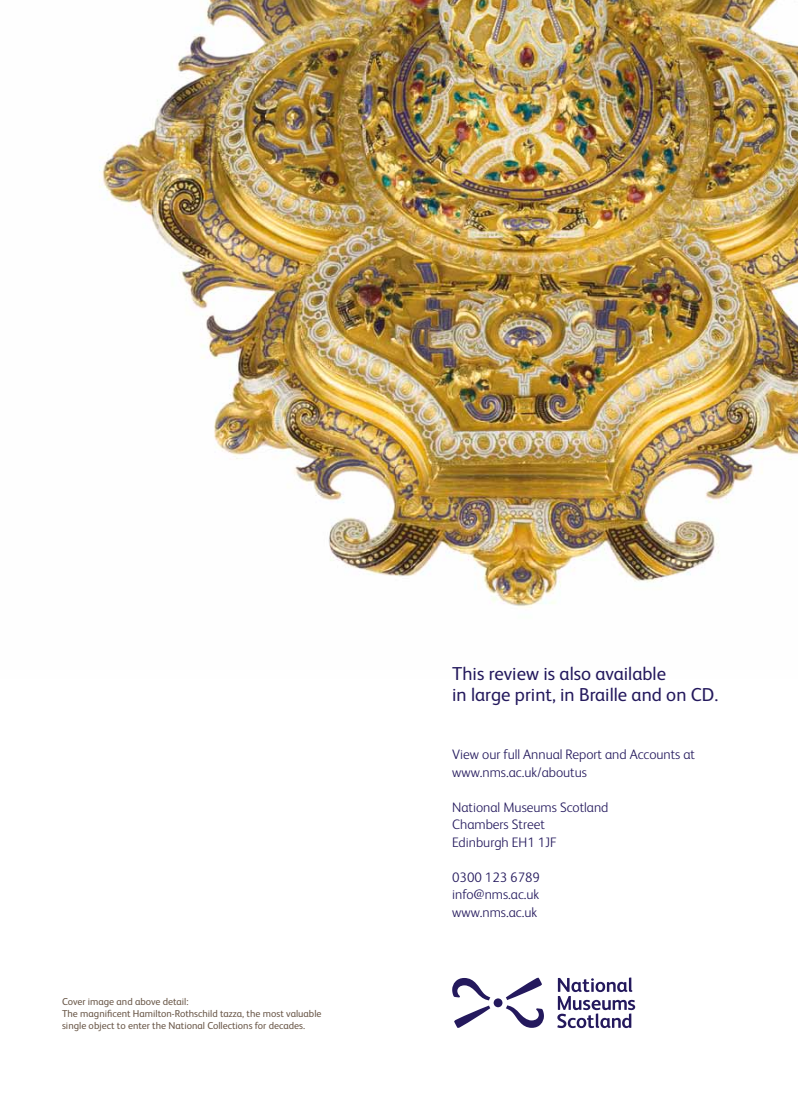
<style>
.page{position:relative;width:798px;height:1099px;background:#fff}
.page>*{position:absolute;margin:0;border:0;box-sizing:border-box;transform-origin:0 0}
.t1{font:18.75px/21.2px "FS Albert";color:#24195d}
.t2{font:300 13.75px/17.5px "FS Albert";color:#24195d}
.t3{font:10px/12px "FS Albert";color:#685546}
</style>
<div class="page">
<img style="left:99px;top:0;width:698px;height:608px">
<div style="left:493px;top:998px;width:9px;height:9px;background:#24195d;border-radius:50%"></div>
<svg style="left:452px;top:978px;width:38px;height:50px"></svg>
<svg style="left:506px;top:977px;width:37px;height:50px"></svg>
<svg style="left:557px;top:977px;width:78px;height:51px"></svg>
<p class="t3" style="left:62px;top:994px;width:261px">Cover image and above detail:<br>The magnificent Hamilton-Rothschild tazza, the most valuable single object to enter the National Collections for decades.</p>
<h1 class="t1" style="left:452px;top:661px;width:267px">This review is also available<br>in large print, in Braille and on CD.</h1>
<p class="t2" style="left:452px;top:745px;width:244px">View our full Annual Report and Accounts at www.nms.ac.uk/aboutus</p>
<p class="t2" style="left:452px;top:797px;width:158px">National Museums Scotland<br>Chambers Street<br>Edinburgh EH1 1JF</p>
<p class="t2" style="left:452px;top:867px;width:89px;text-align:justify">0300 123 6789 info@nms.ac.uk www.nms.ac.uk</p>
</div>
